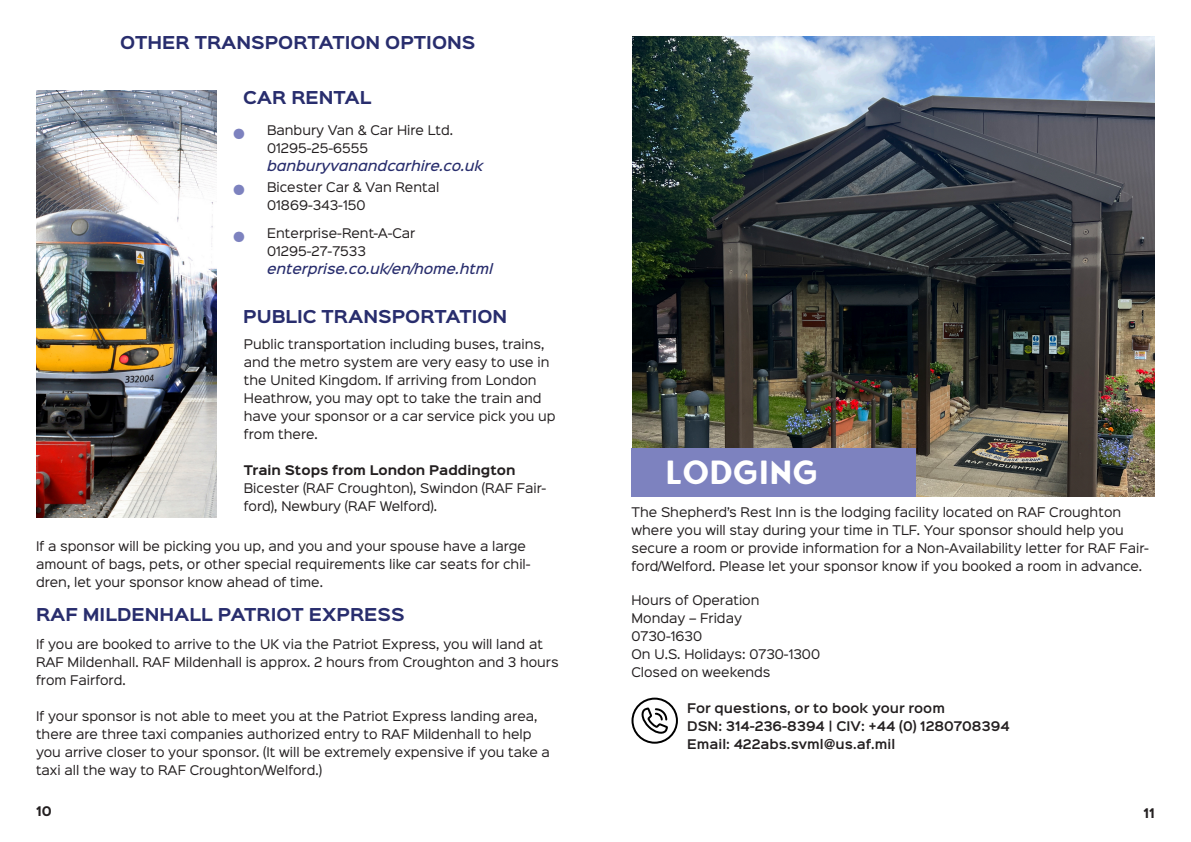
<style>
.page{position:relative;width:1191px;height:842px;background:#fff}
.page>*{position:absolute;margin:0;border:0;box-sizing:border-box;transform-origin:0 0}
.title_subtitle{font:700 32px "Fonseca Rounded";color:#fff}
.Number{font:700 30px "Sinkin Sans 700";color:#7d82bf}
.Subtitle{font:700 16px "Sinkin Sans 700";color:#282d6d}
.text_area__b{font:italic 500 13px "Sinkin Sans 500";color:#282d6d}
.text_area__b-2{font:12px/18px "Sinkin Sans 400";color:#231f20}
.Text_White{font:600 12px "Sinkin Sans 600";color:#231f20}
.text_area__b-3{font:700 12px "Sinkin Sans 700";color:#231f20}
.Text_Content{font:700 12px "Sinkin Sans 700";color:#231f20}
</style>
<div class="page">
<img style="left:36px;top:91px;width:181px;height:426px">
<img style="left:632px;top:36px;width:523px;height:460px">
<div style="left:631px;top:448px;width:284px;height:48px;background:#7d82bf"></div>
<svg style="left:632px;top:699px;width:45px;height:44px"></svg>
<div style="left:631px;top:698px;width:47px;height:46px;border:2px solid #000;border-radius:50%"></div>
<svg style="left:641px;top:706px;width:28px;height:29px"></svg>
<p class="Subtitle" style="left:120px;top:34px;width:357px">OTHER TRANSPORTATION OPTIONS</p>
<p class="Subtitle" style="left:243px;top:89px;width:130px">CAR RENTAL</p>
<p class="Number" style="left:234px;top:118px;width:15px">•</p>
<p class="text_area__b-2" style="left:267px;top:120px;width:188px">Banbury Van &amp; Car Hire Ltd.</p>
<p class="text_area__b-2" style="left:267px;top:138px;width:102px">01295-25-6555</p>
<p class="text_area__b" style="left:267px;top:155px;width:218px">banburyvanandcarhire.co.uk</p>
<p class="Number" style="left:234px;top:174px;width:15px">•</p>
<p class="Number" style="left:234px;top:221px;width:15px">•</p>
<p class="text_area__b-2" style="left:267px;top:177px;width:174px">Bicester Car &amp; Van Rental</p>
<p class="text_area__b-2" style="left:267px;top:195px;width:100px">01869-343-150</p>
<p class="text_area__b-2" style="left:267px;top:223px;width:150px">Enterprise-Rent-A-Car</p>
<p class="text_area__b-2" style="left:267px;top:241px;width:100px">01295-27-7533</p>
<p class="text_area__b" style="left:267px;top:258px;width:227px">enterprise.co.uk/en/home.html</p>
<p class="Subtitle" style="left:243px;top:308px;width:265px">PUBLIC TRANSPORTATION</p>
<p class="text_area__b-2" style="left:244px;top:335px;width:313px">Public transportation including buses, trains, and the metro system are very easy to use in the United Kingdom. If arriving from London Heathrow, you may opt to take the train and have your sponsor or a car service pick you up from there.</p>
<p class="text_area__b-3" style="left:244px;top:464px;width:273px">Train Stops from London Paddington</p>
<p class="text_area__b-2" style="left:244px;top:479px;width:304px">Bicester (RAF Croughton), Swindon (RAF Fair&shy;ford), Newbury (RAF Welford).</p>
<p class="text_area__b-2" style="left:36px;top:536px;width:496px">If a sponsor will be picking you up, and you and your spouse have a large amount of bags, pets, or other special requirements like car seats for chil&shy;dren, let your sponsor know ahead of time.</p>
<p class="Subtitle" style="left:36px;top:606px;width:370px">RAF MILDENHALL PATRIOT EXPRESS</p>
<p class="text_area__b-2" style="left:36px;top:634px;width:524px">If you are booked to arrive to the UK via the Patriot Express, you will land at<br>RAF Mildenhall. RAF Mildenhall is approx. 2 hours from Croughton and 3 hours from Fairford.</p>
<p class="text_area__b-2" style="left:36px;top:706px;width:515px">If your sponsor is not able to meet you at the Patriot Express landing area, there are three taxi companies authorized entry to RAF Mildenhall to help you arrive closer to your sponsor. (It will be extremely expensive if you take a taxi all the way to RAF Croughton/Welford.)</p>
<p class="title_subtitle" style="left:665px;top:453px;width:154px">Lodging</p>
<p class="text_area__b-2" style="left:631px;top:502px;width:519px">The Shepherd’s Rest Inn is the lodging facility located on RAF Croughton where you will stay during your time in TLF. Your sponsor should help you secure a room or provide information for a Non-Availability letter for RAF Fair&shy;ford/Welford. Please let your sponsor know if you booked a room in advance.</p>
<p class="text_area__b-2" style="left:631px;top:590px;width:129px">Hours of Operation</p>
<p class="text_area__b-2" style="left:631px;top:608px;width:112px">Monday – Friday</p>
<p class="text_area__b-2" style="left:631px;top:626px;width:72px">0730-1630</p>
<p class="text_area__b-2" style="left:631px;top:644px;width:190px">On U.S. Holidays: 0730-1300</p>
<p class="text_area__b-2" style="left:631px;top:662px;width:141px">Closed on weekends</p>
<p class="Text_White" style="left:687px;top:697px;width:259px">For questions, or to book your room</p>
<p class="Text_White" style="left:687px;top:715px;width:324px">DSN: 314-236-8394 | CIV: +44 (0) 1280708394</p>
<p class="Text_White" style="left:687px;top:733px;width:210px">Email: 422abs.svml@us.af.mil</p>
<p class="Text_Content" style="left:36px;top:804px;width:17px">10</p>
<p class="Text_Content" style="left:1143px;top:806px;width:13px">11</p>
</div>
